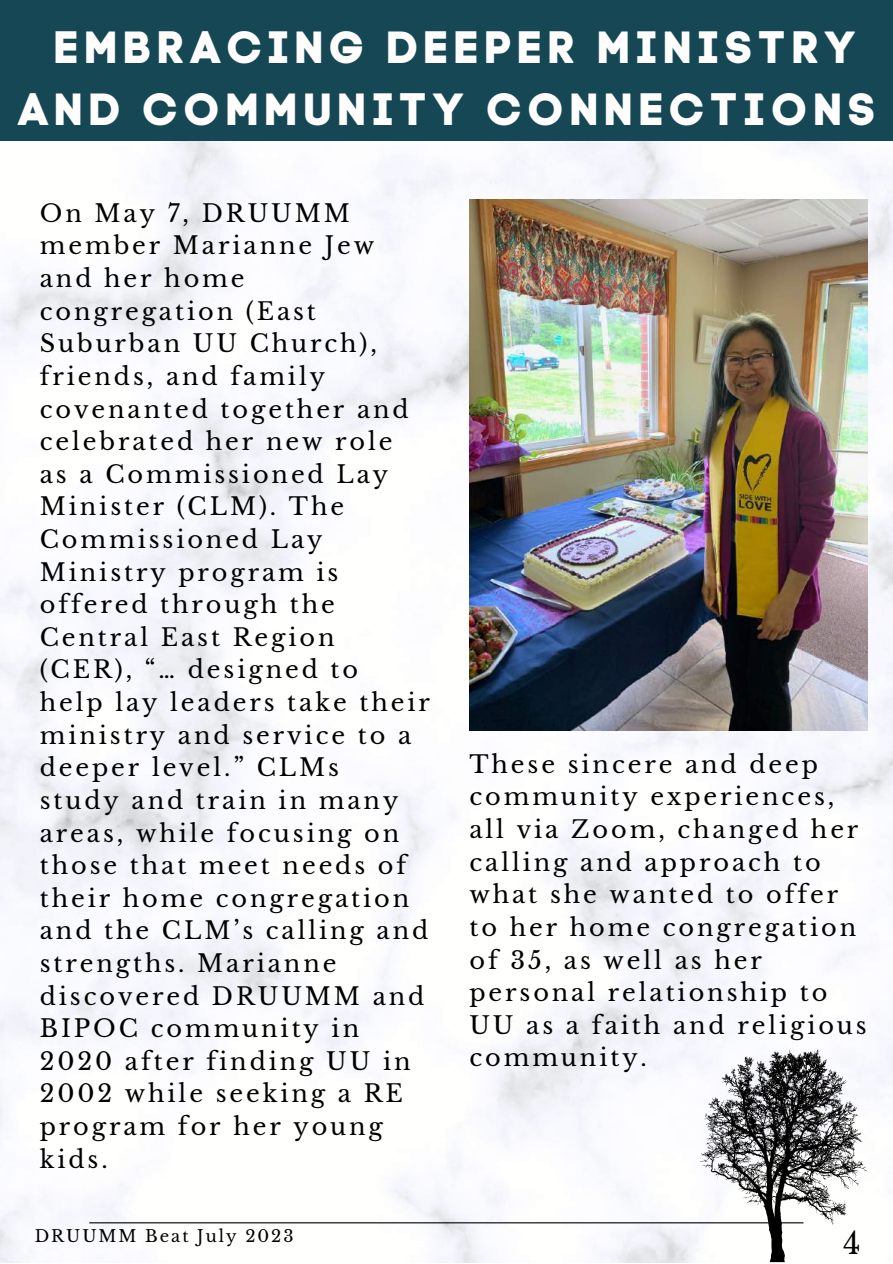
<style>
.page{position:relative;width:893px;height:1264px;background:#fff}
.page>*{position:absolute;margin:0;border:0;box-sizing:border-box;transform-origin:0 0}
.t1{font:45px/61.8px "Code Pro Bold LC";letter-spacing:.12em;color:#fffefd;text-align:center}
.t2{font:30px "Libre Baskerville";color:#000}
.t3{font:24px/32.5px "Libre Baskerville";letter-spacing:.12em;color:#000}
.t4{font:16.5px "Libre Baskerville";letter-spacing:.12em;color:#000}
</style>
<div class="page">
<img style="left:0;top:140px;width:892px;height:1122px">
<div style="left:0;top:0;width:892px;height:140px;background:#154854"></div>
<img style="left:469px;top:199px;width:398px;height:531px">
<svg style="left:700px;top:1049px;width:167px;height:213px"></svg>
<hr style="left:89px;top:1222px;width:714px;height:1px;background:#000">
<h1 class="t1" style="left:17px;top:16px;width:860px">EMBRACING DEEPER MINISTRY<br>AND COMMUNITY CONNECTIONS</h1>
<p class="t3" style="left:40px;top:197px;width:391px">On May 7, DRUUMM member Marianne Jew and her home congregation (East<br>Suburban UU Church), friends, and family covenanted together and celebrated her new role<br>as a Commissioned Lay<br>Minister (CLM). The<br>Commissioned Lay<br>Ministry program is offered through the<br>Central East Region (CER), “… designed to<br>help lay leaders take their ministry and service to a deeper level.” CLMs<br>study and train in many areas, while focusing on those that meet needs of their home congregation and the CLM’s calling and strengths. Marianne discovered DRUUMM and<br>BIPOC community in<br>2020 after finding UU in<br>2002 while seeking a RE program for her young kids.</p>
<p class="t4" style="left:35px;top:1225px;width:260px">DRUUMM Beat July 2023</p>
<p class="t3" style="left:469px;top:748px;width:399px">These sincere and deep community experiences, all via Zoom, changed her calling and approach to what she wanted to offer to her home congregation of 35, as well as her personal relationship to<br>UU as a faith and religious community.</p>
<p class="t2" style="left:843px;top:1224px;width:19px">4</p>
</div>
